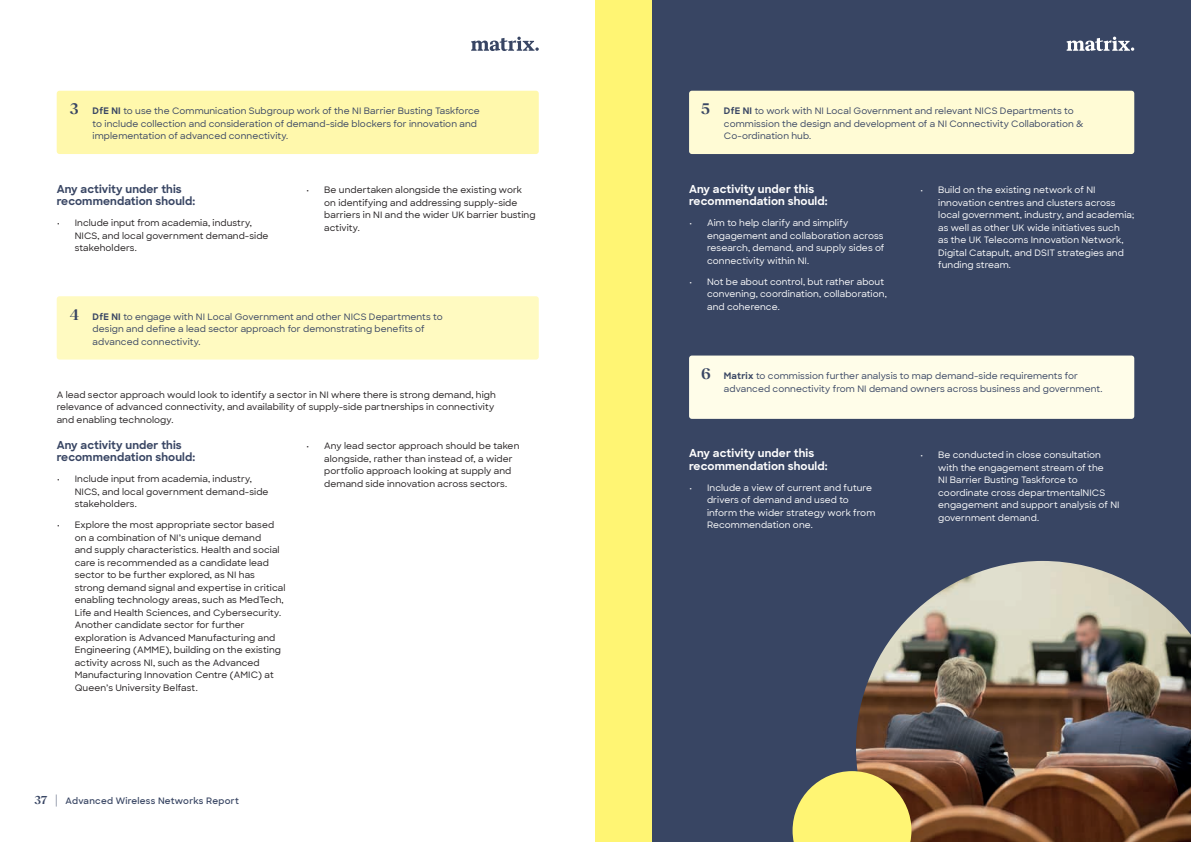
<style>
.page{position:relative;width:1191px;height:842px;background:#fff}
.page>*{position:absolute;margin:0;border:0;box-sizing:border-box;transform-origin:0 0}
.t1{font:700 11px/12.5px "Sharp Sans";letter-spacing:.01em;color:#384563}
.t2{font:700 11px/12.5px "Sharp Sans";letter-spacing:.01em;color:#fff}
.t3{font:500 9px/12.5px "Sharp Sans";letter-spacing:.01em;color:#231f20}
.t4{font:500 9px/12.5px "Sharp Sans";letter-spacing:.01em;color:#fff}
.t5{font:500 9px/12.5px "Sharp Sans";letter-spacing:.01em;color:#384563}
.t6{font:600 9px "Sharp Sans";letter-spacing:.03em;color:#384563}
.s1{font-family:"Reckless Neue";font-weight:600;font-size:16px}
.s2{font-weight:700}
.s3{font-family:"Reckless Neue";font-size:12px}
</style>
<div class="page">
<svg style="left:471px;top:37px;width:68px;height:14px"></svg>
<div style="left:595px;top:0;width:596px;height:842px;background:#384563"></div>
<div style="left:595px;top:0;width:57px;height:842px;background:#fff573"></div>
<svg style="left:1066px;top:37px;width:68px;height:14px"></svg>
<img style="left:856px;top:561px;width:335px;height:281px">
<svg style="left:792px;top:771px;width:119px;height:71px"></svg>
<div style="left:689px;top:356px;width:445px;height:63px;background:#fffde9;border-radius:3px"></div>
<div style="left:57px;top:91px;width:482px;height:63px;background:#fff8ac;border-radius:3px"></div>
<div style="left:57px;top:296px;width:482px;height:64px;background:#fffac1;border-radius:3px"></div>
<div style="left:689px;top:91px;width:445px;height:63px;background:#fffbd5;border-radius:3px"></div>
<p class="t5" style="left:93px;top:104px;width:389px;text-indent:-23px"><span class="s1">3</span> <span class="s2">DfE NI</span> to use the Communication Subgroup work of the NI Barrier Busting Taskforce to include collection and consideration of demand-side blockers for innovation and implementation of advanced connectivity.</p>
<p class="t1" style="left:57px;top:182px;width:140px">Any activity under this recommendation should:</p>
<p class="t3" style="left:75px;top:216px;width:195px;text-indent:-18px">• Include input from academia, industry,<br>NICS, and local government demand-side stakeholders.</p>
<p class="t3" style="left:324px;top:183px;width:213px;text-indent:-18px">• Be undertaken alongside the existing work on identifying and addressing supply-side barriers in NI and the wider UK barrier busting activity.</p>
<p class="t5" style="left:93px;top:310px;width:351px;text-indent:-23px"><span class="s1">4</span> <span class="s2">DfE NI</span> to engage with NI Local Government and other NICS Departments to design and define a lead sector approach for demonstrating benefits of advanced connectivity.</p>
<p class="t3" style="left:57px;top:388px;width:441px">A lead sector approach would look to identify a sector in NI where there is strong demand, high relevance of advanced connectivity, and availability of supply-side partnerships in connectivity and enabling technology.</p>
<p class="t1" style="left:57px;top:438px;width:140px">Any activity under this recommendation should:</p>
<p class="t3" style="left:75px;top:472px;width:195px;text-indent:-18px">• Include input from academia, industry,<br>NICS, and local government demand-side stakeholders.</p>
<p class="t3" style="left:75px;top:518px;width:212px;text-indent:-18px">• Explore the most appropriate sector based on a combination of NI’s unique demand<br>and supply characteristics. Health and social care is recommended as a candidate lead sector to be further explored, as NI has strong demand signal and expertise in critical enabling technology areas, such as MedTech, Life and Health Sciences, and Cybersecurity.<br>Another candidate sector for further exploration is Advanced Manufacturing and Engineering (AMME), building on the existing activity across NI, such as the Advanced Manufacturing Innovation Centre (AMIC) at Queen’s University Belfast.</p>
<p class="t3" style="left:324px;top:440px;width:197px;text-indent:-18px">• Any lead sector approach should be taken alongside, rather than instead of, a wider portfolio approach looking at supply and demand side innovation across sectors.</p>
<p class="t6" style="left:35px;top:794px;width:206px"><span class="s3">37 |</span> Advanced Wireless Networks Report</p>
<p class="t5" style="left:724px;top:104px;width:361px;text-indent:-23px"><span class="s1">5</span> <span class="s2">DfE NI</span> to work with NI Local Government and relevant NICS Departments to commission the design and development of a NI Connectivity Collaboration &amp;<br>Co-ordination hub.</p>
<p class="t2" style="left:689px;top:182px;width:140px">Any activity under this recommendation should:</p>
<p class="t4" style="left:707px;top:216px;width:179px;text-indent:-18px">• Aim to help clarify and simplify engagement and collaboration across research, demand, and supply sides of connectivity within NI.</p>
<p class="t4" style="left:707px;top:275px;width:181px;text-indent:-18px">• Not be about control, but rather about convening, coordination, collaboration, and coherence.</p>
<p class="t4" style="left:938px;top:183px;width:198px;text-indent:-18px">• Build on the existing network of NI innovation centres and clusters across local government, industry, and academia; as well as other UK wide initiatives such<br>as the UK Telecoms Innovation Network, Digital Catapult, and DSIT strategies and funding stream.</p>
<p class="t5" style="left:724px;top:369px;width:380px;text-indent:-23px"><span class="s1">6</span> <span class="s2">Matrix</span> to commission further analysis to map demand-side requirements for advanced connectivity from NI demand owners across business and government.</p>
<p class="t2" style="left:689px;top:446px;width:140px">Any activity under this recommendation should:</p>
<p class="t4" style="left:707px;top:481px;width:170px;text-indent:-18px">• Include a view of current and future drivers of demand and used to inform the wider strategy work from<br>Recommendation one.</p>
<p class="t4" style="left:938px;top:448px;width:183px;text-indent:-18px">• Be conducted in close consultation with the engagement stream of the<br>NI Barrier Busting Taskforce to coordinate cross departmentalNICS engagement and support analysis of NI government demand.</p>
</div>
